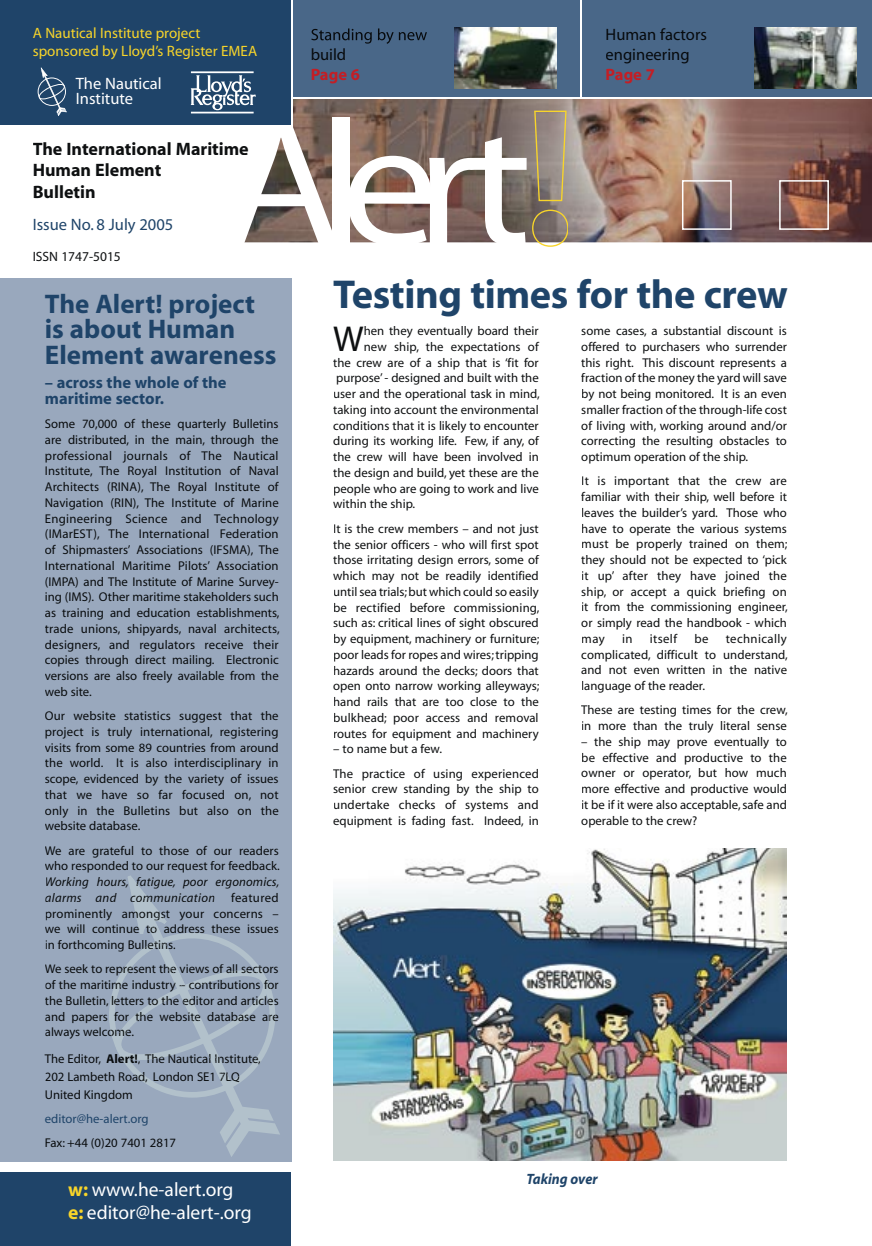
<style>
.page{position:relative;width:872px;height:1246px;background:#fff}
.page>*{position:absolute;margin:0;border:0;box-sizing:border-box;transform-origin:0 0}
.t1{font:700 40.5px "Myriad";letter-spacing:-.01em;color:#1f4469}
.t2{font:36.15px "Myriad";color:#0e1011}
.t3{font:700 27px/25.5px "Myriad";color:#1f4469}
.t4{font:19.5px/23.5px "Myriad";color:#fff}
.t5{font:700 18px/21.6px "Myriad";color:#0e1011}
.t6{font:700 16.5px/15.8px "Myriad";color:#1f4469}
.t7{font:16.5px/19.8px "Myriad";color:#070a0d}
.t8{font:16.5px/15px "Myriad";color:#fff}
.t9{font:16.5px "Myriad";color:#1f4469}
.t10{font:700 16.5px "Myriad";color:#c31e25}
.t11{font:15px/18px "Myriad";color:#f8d52a}
.t12{font:italic 700 15px "Myriad";color:#1f4469;scale:.94 1}
.t13{font:13.5px "Myriad";color:#0e1011}
.t14{font:12.75px/15.8px "Myriad";color:#0e1011;text-align:justify}
.t15{font:12.75px/15.8px "Myriad";color:#090c0e;text-align:justify}
.t16{font:italic 12.75px/15.8px "Myriad";letter-spacing:.01em;color:#090c0e}
.t17{font:12.75px "Myriad";color:#1f4469}
.s1{font-weight:700}
.s2{font-weight:700;color:#f8d52a}
</style>
<div class="page">
<div style="left:0;top:279px;width:292px;height:883px;background:#99a8bd"></div>
<img style="left:293px;top:99px;width:579px;height:143px">
<svg style="left:682px;top:180px;width:49px;height:50px;background:#8f7a78"></svg>
<svg style="left:779px;top:180px;width:50px;height:50px;background:#9c6c5d"></svg>
<div style="left:0;top:1172px;width:291px;height:74px;background:#1f4469"></div>
<svg style="left:244px;top:116px;width:93px;height:127px"></svg>
<div style="left:333px;top:118px;width:17px;height:126px;background:#fff"></div>
<svg style="left:350px;top:137px;width:176px;height:106px"></svg>
<svg style="left:532px;top:111px;width:36px;height:136px;background:#998c79"></svg>
<div style="left:0;top:0;width:292px;height:125px;background:#1f4469"></div>
<div style="left:292px;top:0;width:580px;height:98px;background:#496788"></div>
<hr style="left:291px;top:0;width:2px;height:130px;background:#fff">
<hr style="left:580px;top:0;width:2px;height:98px;background:#fff">
<img style="left:455px;top:28px;width:102px;height:60px">
<svg style="left:311px;top:28px;width:116px;height:16px"></svg>
<img style="left:754px;top:28px;width:102px;height:60px">
<svg style="left:38px;top:68px;width:29px;height:48px"></svg>
<hr style="left:191px;top:112px;width:63px;height:1px;background:#fff">
<hr style="left:191px;top:71px;width:63px;height:2px;background:#fff">
<svg style="left:191px;top:75px;width:65px;height:35px"></svg>
<hr style="left:292px;top:97px;width:580px;height:1px;background:#fff">
<img style="left:333px;top:849px;width:453px;height:312px">
<svg style="left:109px;top:876px;width:171px;height:281px"></svg>
<div style="left:46px;top:1090px;width:86px;height:11px;background:#99a8bd"></div>
<div style="left:46px;top:1138px;width:129px;height:11px;background:#99a8bd"></div>
<p class="t11" style="left:33px;top:24px;width:226px">A Nautical Institute project sponsored by Lloyd’s Register EMEA</p>
<p class="t8" style="left:76px;top:77px;width:87px">The Nautical<br>Institute</p>
<h3 class="t5" style="left:33px;top:139px;width:217px">The International Maritime<br>Human Element<br>Bulletin</h3>
<p class="t9" style="left:33px;top:216px;width:142px">Issue No. 8 July 2005</p>
<p class="t13" style="left:33px;top:250px;width:90px">ISSN 1747-5015</p>
<h3 class="t3" style="left:45px;top:292px;width:233px">The Alert! project is about Human<br>Element awareness</h3>
<p class="t6" style="left:45px;top:375px;width:183px">– across the whole of the maritime sector.</p>
<p class="t15" style="left:45px;top:416px;width:236px">Some 70,000 of these quarterly Bulletins are distributed, in the main, through the professional journals of The Nautical Institute, The Royal Institution of Naval Architects (RINA), The Royal Institute of Navigation (RIN), The Institute of Marine Engineering Science and Technology (IMarEST), The International Federation of Shipmasters’ Associations (IFSMA), The International Maritime Pilots’ Association (IMPA) and The Institute of Marine Survey&shy;ing (IMS). Other maritime stakeholders such as training and education establishments, trade unions, shipyards, naval architects, designers, and regulators receive their copies through direct mailing. Electronic versions are also freely available from the web site.</p>
<p class="t15" style="left:45px;top:708px;width:235px">Our website statistics suggest that the project is truly international, registering visits from some 89 countries from around the world. It is also interdisciplinary in scope, evidenced by the variety of issues that we have so far focused on, not only in the Bulletins but also on the website database.</p>
<p class="t15" style="left:45px;top:843px;width:236px">We are grateful to those of our readers who responded to our request for feedback.</p>
<p class="t16" style="left:45px;top:874px;width:236px">Working hours, fatigue, poor ergonomics, alarms and communication</p>
<p class="t15" style="left:45px;top:890px;width:235px;text-indent:186px">featured prominently amongst your concerns – we will continue to address these issues in forthcoming Bulletins.</p>
<p class="t15" style="left:45px;top:962px;width:235px">We seek to represent the views of all sectors of the maritime industry – contributions for the Bulletin, letters to the editor and articles and papers for the website database are always welcome.</p>
<p class="t15" style="left:45px;top:1050px;width:218px;line-height:18px;text-align:left">The Editor, <span class="s1">Alert!</span>, The Nautical Institute,<br>202 Lambeth Road, London SE1 7LQ<br>United Kingdom</p>
<p class="t17" style="left:45px;top:1112px;width:105px">editor@he-alert.org</p>
<p class="t15" style="left:45px;top:1136px;width:133px">Fax: +44 (0)20 7401 2817</p>
<h3 class="t4" style="left:68px;top:1178px;width:185px"><span class="s2">w:</span> www.he-alert.org <span class="s2">e:</span> editor@he-alert-.org</h3>
<p class="t7" style="left:311px;top:45px;width:37px">build</p>
<p class="t10" style="left:311px;top:66px;width:51px">Page 6</p>
<p class="t7" style="left:605px;top:25px;width:103px">Human factors engineering</p>
<p class="t10" style="left:605px;top:66px;width:51px">Page 7</p>
<h1 class="t1" style="left:333px;top:273px;width:456px">Testing times for the crew</h1>
<h2 class="t2" style="left:333px;top:321px;width:32px">W</h2>
<p class="t14" style="left:364px;top:324px;width:176px">hen they eventually board their</p>
<p class="t14" style="left:364px;top:339px;width:176px">new ship, the expectations of</p>
<p class="t14" style="left:333px;top:355px;width:207px">the crew are of a ship that is ‘fit for</p>
<p class="t14" style="left:336px;top:371px;width:204px">purpose’ - designed and built with the</p>
<p class="t14" style="left:333px;top:387px;width:208px">user and the operational task in mind,</p>
<p class="t14" style="left:333px;top:402px;width:207px">taking into account the environmental</p>
<p class="t14" style="left:333px;top:418px;width:207px">conditions that it is likely to encounter</p>
<p class="t14" style="left:333px;top:434px;width:207px">during its working life. Few, if any, of</p>
<p class="t14" style="left:333px;top:450px;width:207px">the crew will have been involved in</p>
<p class="t14" style="left:333px;top:465px;width:207px">the design and build, yet these are the</p>
<p class="t14" style="left:333px;top:481px;width:207px">people who are going to work and live</p>
<p class="t14" style="left:333px;top:497px;width:84px">within the ship.</p>
<p class="t14" style="left:333px;top:521px;width:208px">It is the crew members – and not just the senior officers - who will first spot those irritating design errors, some of which may not be readily identified until sea trials; but which could so easily be rectified before commissioning, such as: critical lines of sight obscured by equipment, machinery or furniture; poor leads for ropes and wires; tripping hazards around the decks; doors that open onto narrow working alleyways; hand rails that are too close to the bulkhead; poor access and removal routes for equipment and machinery</p>
<p class="t14" style="left:333px;top:737px;width:207px;line-height:24.3px">– to name but a few.<br>The practice of using experienced</p>
<p class="t14" style="left:333px;top:782px;width:207px">senior crew standing by the ship to undertake checks of systems and equipment is fading fast. Indeed, in</p>
<p class="t14" style="left:581px;top:323px;width:207px">some cases, a substantial discount is offered to purchasers who surrender this right. This discount represents a fraction of the money the yard will save by not being monitored. It is an even smaller fraction of the through-life cost of living with, working around and/or correcting the resulting obstacles to optimum operation of the ship.</p>
<p class="t14" style="left:581px;top:474px;width:208px">It is important that the crew are familiar with their ship, well before it leaves the builder’s yard. Those who have to operate the various systems must be properly trained on them; they should not be expected to ‘pick it up’ after they have joined the ship, or accept a quick briefing on it from the commissioning engineer, or simply read the handbook - which may</p>
<p class="t14" style="left:622px;top:631px;width:12px">in</p>
<p class="t14" style="left:650px;top:631px;width:29px">itself</p>
<p class="t14" style="left:694px;top:631px;width:16px">be</p>
<p class="t14" style="left:581px;top:631px;width:208px;text-indent:144px">technically complicated, difficult to understand, and not even written in the native language of the reader.</p>
<p class="t14" style="left:581px;top:703px;width:208px">These are testing times for the crew, in more than the truly literal sense</p>
<p class="t14" style="left:581px;top:734px;width:207px">– the ship may prove eventually to be effective and productive to the owner or operator, but how much more effective and productive would it be if it were also acceptable, safe and operable to the crew?</p>
<p class="t12" style="left:526px;top:1171px;width:77px">Taking over</p>
</div>
